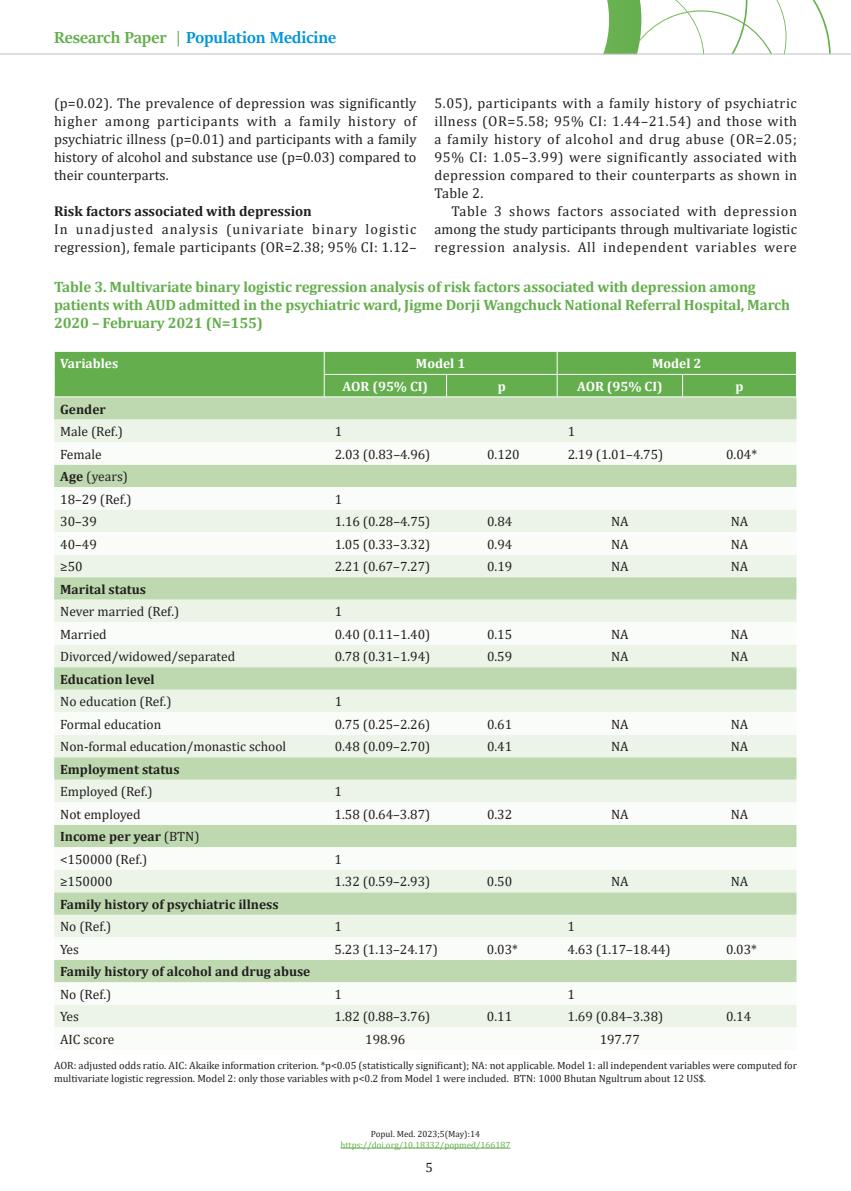
<style>
.page{position:relative;width:851px;height:1191px;background:#fff}
.page>*{position:absolute;margin:0;border:0;box-sizing:border-box;transform-origin:0 0}
.t1{font:700 18px "Sitka Banner";color:#0095d9}
.t2{font:700 15px/18px "Cambria";letter-spacing:-.01em;color:#64ae4d}
.t3{font:14.25px/18px "Cambria";letter-spacing:.03em;color:#231f20;text-align:justify}
.t4{font:14.25px/18px "Cambria";letter-spacing:.065em;color:#231f20}
.t5{font:700 14.25px "Cambria";color:#231f20}
.t6{font:13.5px/22.5px "Cambria";color:#231f20}
.t7{font:700 13.5px "Cambria";color:#231f20}
.t8{font:700 13.5px "Cambria";color:#fff}
.t9{font:10.5px/12.6px "Cambria";color:#231f20}
.t10{font:9px "Cambria";color:#64ae4d}
.t11{font:9px "Cambria";color:#231f20}
.s1{color:#64ae4d}
.s2{font-weight:700}
</style>
<div class="page">
<svg style="left:536px;top:0;width:294px;height:54px"></svg>
<hr style="left:340px;top:1147px;width:170px;height:1px;background:#64ae4d">
<hr style="left:0;top:54px;width:850px;height:1px;background:#bcbdc0">
<div style="left:54px;top:398px;width:742px;height:21px;background:#bed9af"></div>
<div style="left:54px;top:419px;width:742px;height:23px;background:#ecf4e8"></div>
<svg style="left:54px;top:464px;width:742px;height:563px"></svg>
<div style="left:54px;top:352px;width:743px;height:45px;background:#64ae4d"></div>
<hr style="left:324px;top:374px;width:122px;height:1px;background:#fff">
<hr style="left:446px;top:374px;width:111px;height:1px;background:#fff">
<hr style="left:557px;top:374px;width:125px;height:1px;background:#fff">
<hr style="left:682px;top:374px;width:114px;height:1px;background:#fff">
<h1 class="t1" style="left:54px;top:25px;width:284px"><span class="s1">Research Paper |</span> Population Medicine</h1>
<p class="t3" style="left:54px;top:94px;width:364px">(p=0.02). The prevalence of depression was significantly higher among participants with a family history of psychiatric illness (p=0.01) and participants with a family history of alcohol and substance use (p=0.03) compared to their counterparts.</p>
<p class="t5" style="left:54px;top:201px;width:259px">Risk factors associated with depression</p>
<p class="t4" style="left:54px;top:220px;width:364px">In unadjusted analysis (univariate binary logistic regression), female participants (OR=2.38; 95% CI: 1.12–</p>
<p class="t3" style="left:434px;top:94px;width:364px">5.05), participants with a family history of psychiatric illness (OR=5.58; 95% CI: 1.44–21.54) and those with a family history of alcohol and drug abuse (OR=2.05; 95% CI: 1.05–3.99) were significantly associated with depression compared to their counterparts as shown in Table 2.</p>
<p class="t3" style="left:434px;top:202px;width:364px;text-indent:17px">Table 3 shows factors associated with depression among the study participants through multivariate logistic regression analysis. All independent variables were</p>
<p class="t2" style="left:54px;top:277px;width:737px">Table 3. Multivariate binary logistic regression analysis of risk factors associated with depression among patients with AUD admitted in the psychiatric ward, Jigme Dorji Wangchuck National Referral Hospital, March<br>2020 – February 2021 (N=155)</p>
<p class="t8" style="left:60px;top:354px;width:60px">Variables</p>
<p class="t8" style="left:416px;top:354px;width:51px">Model 1</p>
<p class="t8" style="left:652px;top:354px;width:51px">Model 2</p>
<p class="t8" style="left:342px;top:377px;width:87px">AOR (95% CI)</p>
<p class="t8" style="left:497px;top:377px;width:10px">p</p>
<p class="t8" style="left:577px;top:377px;width:87px">AOR (95% CI)</p>
<p class="t8" style="left:735px;top:377px;width:10px">p</p>
<p class="t7" style="left:60px;top:399px;width:47px">Gender</p>
<p class="t6" style="left:60px;top:420px;width:64px">Male (Ref.)</p>
<p class="t6" style="left:335px;top:420px;width:9px">1</p>
<p class="t6" style="left:567px;top:420px;width:9px">1</p>
<p class="t6" style="left:60px;top:443px;width:43px">Female</p>
<p class="t6" style="left:335px;top:443px;width:97px">2.03 (0.83–4.96)</p>
<p class="t6" style="left:487px;top:443px;width:34px">0.120</p>
<p class="t6" style="left:567px;top:443px;width:97px">2.19 (1.01–4.75)</p>
<p class="t6" style="left:726px;top:443px;width:32px">0.04*</p>
<p class="t6" style="left:60px;top:465px;width:73px"><span class="s2">Age</span> (years)<br>18–29 (Ref.)</p>
<p class="t6" style="left:335px;top:488px;width:9px">1</p>
<p class="t6" style="left:60px;top:510px;width:38px">30–39</p>
<p class="t6" style="left:335px;top:510px;width:97px">1.16 (0.28–4.75)</p>
<p class="t6" style="left:487px;top:510px;width:27px">0.84</p>
<p class="t6" style="left:611px;top:510px;width:19px">NA</p>
<p class="t6" style="left:730px;top:510px;width:19px">NA</p>
<p class="t6" style="left:60px;top:533px;width:38px">40–49</p>
<p class="t6" style="left:335px;top:533px;width:97px">1.05 (0.33–3.32)</p>
<p class="t6" style="left:487px;top:533px;width:27px">0.94</p>
<p class="t6" style="left:611px;top:533px;width:19px">NA</p>
<p class="t6" style="left:730px;top:533px;width:19px">NA</p>
<p class="t6" style="left:60px;top:555px;width:24px">≥50</p>
<p class="t6" style="left:334px;top:555px;width:97px">2.21 (0.67–7.27)</p>
<p class="t6" style="left:487px;top:555px;width:27px">0.19</p>
<p class="t6" style="left:611px;top:555px;width:19px">NA</p>
<p class="t6" style="left:730px;top:555px;width:19px">NA</p>
<p class="t7" style="left:60px;top:579px;width:87px">Marital status</p>
<p class="t6" style="left:60px;top:600px;width:121px">Never married (Ref.)</p>
<p class="t6" style="left:334px;top:600px;width:9px">1</p>
<p class="t6" style="left:60px;top:623px;width:48px">Married</p>
<p class="t6" style="left:334px;top:623px;width:97px">0.40 (0.11–1.40)</p>
<p class="t6" style="left:487px;top:623px;width:27px">0.15</p>
<p class="t6" style="left:611px;top:623px;width:19px">NA</p>
<p class="t6" style="left:730px;top:623px;width:19px">NA</p>
<p class="t6" style="left:60px;top:645px;width:176px">Divorced/widowed/separated</p>
<p class="t6" style="left:334px;top:645px;width:97px">0.78 (0.31–1.94)</p>
<p class="t6" style="left:487px;top:645px;width:27px">0.59</p>
<p class="t6" style="left:611px;top:645px;width:19px">NA</p>
<p class="t6" style="left:730px;top:645px;width:19px">NA</p>
<p class="t7" style="left:60px;top:669px;width:96px">Education level</p>
<p class="t6" style="left:60px;top:690px;width:113px">No education (Ref.)</p>
<p class="t6" style="left:334px;top:690px;width:9px">1</p>
<p class="t6" style="left:60px;top:713px;width:103px">Formal education</p>
<p class="t6" style="left:334px;top:713px;width:97px">0.75 (0.25–2.26)</p>
<p class="t6" style="left:487px;top:713px;width:27px">0.61</p>
<p class="t6" style="left:611px;top:713px;width:19px">NA</p>
<p class="t6" style="left:730px;top:713px;width:19px">NA</p>
<p class="t6" style="left:60px;top:735px;width:227px">Non-formal education/monastic school</p>
<p class="t6" style="left:334px;top:735px;width:97px">0.48 (0.09–2.70)</p>
<p class="t6" style="left:487px;top:735px;width:27px">0.41</p>
<p class="t6" style="left:611px;top:735px;width:19px">NA</p>
<p class="t6" style="left:730px;top:735px;width:19px">NA</p>
<p class="t7" style="left:60px;top:759px;width:121px">Employment status</p>
<p class="t6" style="left:60px;top:780px;width:94px">Employed (Ref.)</p>
<p class="t6" style="left:334px;top:780px;width:9px">1</p>
<p class="t6" style="left:60px;top:803px;width:82px">Not employed</p>
<p class="t6" style="left:334px;top:803px;width:97px">1.58 (0.64–3.87)</p>
<p class="t6" style="left:487px;top:803px;width:27px">0.32</p>
<p class="t6" style="left:611px;top:803px;width:19px">NA</p>
<p class="t6" style="left:730px;top:803px;width:19px">NA</p>
<p class="t6" style="left:60px;top:825px;width:141px"><span class="s2">Income per year</span> (BTN) &lt;150000 (Ref.)</p>
<p class="t6" style="left:334px;top:848px;width:9px">1</p>
<p class="t6" style="left:60px;top:870px;width:54px">≥150000</p>
<p class="t6" style="left:334px;top:870px;width:97px">1.32 (0.59–2.93)</p>
<p class="t6" style="left:487px;top:870px;width:27px">0.50</p>
<p class="t6" style="left:611px;top:870px;width:19px">NA</p>
<p class="t6" style="left:730px;top:870px;width:19px">NA</p>
<p class="t7" style="left:60px;top:894px;width:220px">Family history of psychiatric illness</p>
<p class="t6" style="left:60px;top:915px;width:53px">No (Ref.)</p>
<p class="t6" style="left:334px;top:915px;width:9px">1</p>
<p class="t6" style="left:567px;top:915px;width:9px">1</p>
<p class="t6" style="left:60px;top:938px;width:20px">Yes</p>
<p class="t6" style="left:334px;top:938px;width:105px">5.23 (1.13–24.17)</p>
<p class="t6" style="left:487px;top:938px;width:32px">0.03*</p>
<p class="t6" style="left:567px;top:938px;width:105px">4.63 (1.17–18.44)</p>
<p class="t6" style="left:726px;top:938px;width:32px">0.03*</p>
<p class="t7" style="left:60px;top:962px;width:252px">Family history of alcohol and drug abuse</p>
<p class="t6" style="left:60px;top:983px;width:53px">No (Ref.)</p>
<p class="t6" style="left:334px;top:983px;width:9px">1</p>
<p class="t6" style="left:567px;top:983px;width:9px">1</p>
<p class="t6" style="left:60px;top:1005px;width:20px">Yes</p>
<p class="t6" style="left:334px;top:1005px;width:97px">1.82 (0.88–3.76)</p>
<p class="t6" style="left:487px;top:1005px;width:27px">0.11</p>
<p class="t6" style="left:567px;top:1005px;width:97px">1.69 (0.84–3.38)</p>
<p class="t6" style="left:726px;top:1005px;width:27px">0.14</p>
<p class="t6" style="left:60px;top:1028px;width:56px">AIC score</p>
<p class="t6" style="left:365px;top:1028px;width:42px">198.96</p>
<p class="t6" style="left:599px;top:1028px;width:42px">197.77</p>
<p class="t9" style="left:54px;top:1059px;width:744px">AOR: adjusted odds ratio. AIC: Akaike information criterion. *p&lt;0.05 (statistically significant); NA: not applicable. Model 1: all independent variables were computed for multivariate logistic regression. Model 2: only those variables with p&lt;0.2 from Model 1 were included. BTN: 1000 Bhutan Ngultrum about 12 US$.</p>
<p class="t11" style="left:371px;top:1128px;width:111px">Popul. Med. 2023;5(May):14</p>
<p class="t10" style="left:340px;top:1139px;width:171px">https://doi.org/10.18332/popmed/166187</p>
<p class="t6" style="left:425px;top:1155px;width:9px">5</p>
</div>
